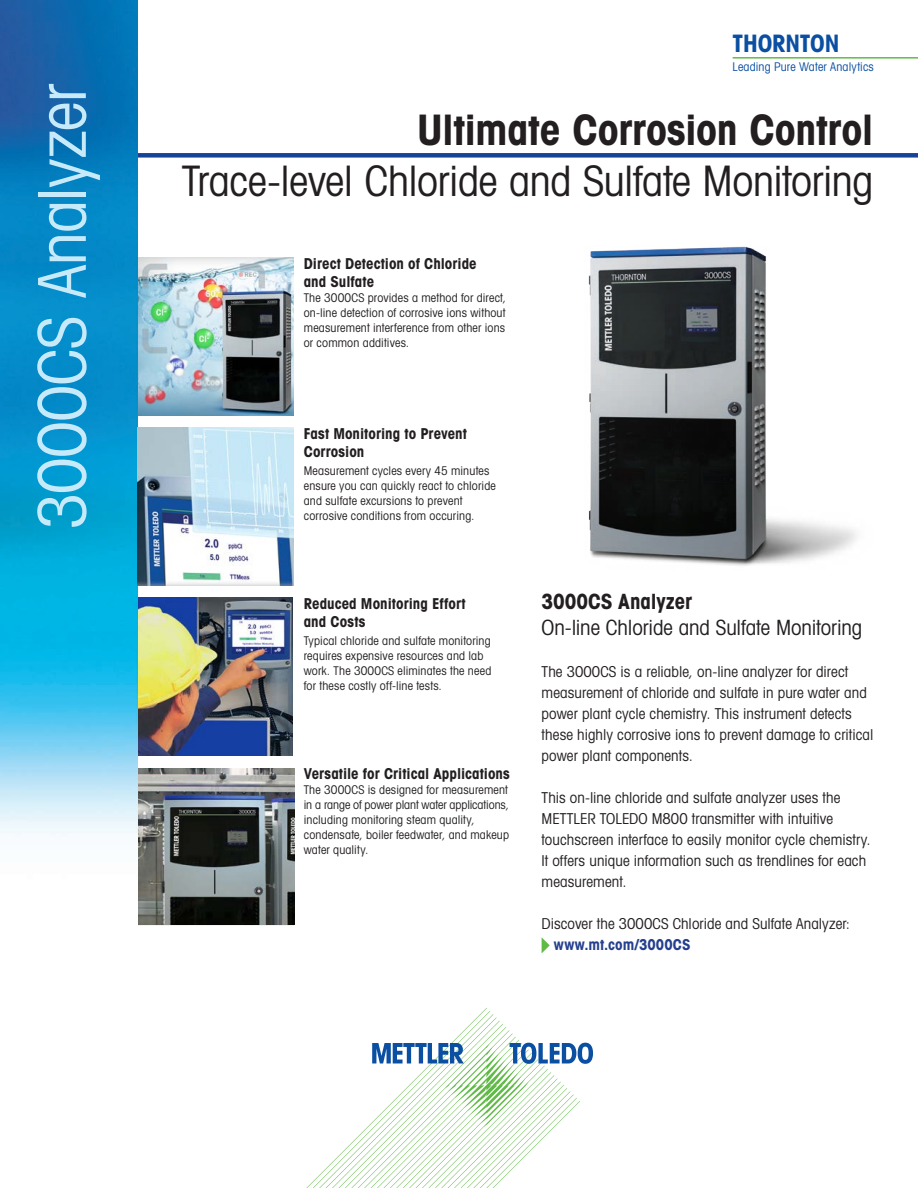
<style>
.page{position:relative;width:918px;height:1188px;background:#fff}
.page>*{position:absolute;margin:0;border:0;box-sizing:border-box;transform-origin:0 0}
.t1{font:66px "Avant Gardefor MT Bk";letter-spacing:-.01em;color:#c6eafa}
.t2{font:42px "Avant Gardefor MT Bk";letter-spacing:-.01em;color:#231f20}
.t3{font:42px "Avant Gardefor MT Bd";letter-spacing:-.01em;color:#231f20}
.t4{font:24px "Avant Gardefor MT Bd";letter-spacing:-.005em;color:#0a4fa2}
.t5{font:21px "Avant Gardefor MT Bk";letter-spacing:-.005em;color:#231f20}
.t6{font:21px "Avant Gardefor MT Bd";letter-spacing:-.005em;color:#231f20}
.t7{font:15px/21px "Avant Gardefor MT Bk";letter-spacing:.005em;color:#231f20}
.t8{font:15px/18px "Avant Gardefor MT Bd";letter-spacing:.005em;color:#231f20}
.t9{font:15px "Avant Gardefor MT Bd";letter-spacing:.01em;color:#253f8e}
.t10{font:12px/15px "Avant Gardefor MT Bk";letter-spacing:.015em;color:#231f20}
.t11{font:12px "Avant Gardefor MT Bk";letter-spacing:.015em;color:#0a4fa2}
</style>
<div class="page">
<img style="left:138px;top:258px;width:156px;height:157px">
<img style="left:138px;top:598px;width:155px;height:157px">
<div style="left:134px;top:153px;width:784px;height:5px;background:#154398"></div>
<img style="left:0;top:0;width:138px;height:836px">
<hr style="left:733px;top:57px;width:185px;height:2px;background:#60bb46">
<svg style="left:306px;top:1008px;width:287px;height:180px"></svg>
<svg style="left:542px;top:938px;width:8px;height:15px"></svg>
<img style="left:138px;top:769px;width:156px;height:156px">
<img style="left:138px;top:428px;width:156px;height:157px">
<img style="left:588px;top:246px;width:269px;height:320px">
<h1 class="t1" style="left:21px;top:529px;width:447px;rotate:-90deg">3000CS Analyzer</h1>
<h3 class="t4" style="left:733px;top:28px;width:108px">THORNTON</h3>
<p class="t11" style="left:733px;top:59px;width:143px">Leading Pure Water Analytics</p>
<h2 class="t3" style="left:417px;top:103px;width:458px">Ultimate Corrosion Control</h2>
<h2 class="t2" style="left:182px;top:155px;width:693px">Trace-level Chloride and Sulfate Monitoring</h2>
<p class="t8" style="left:304px;top:254px;width:174px">Direct Detection of Chloride and Sulfate</p>
<p class="t10" style="left:304px;top:290px;width:204px;text-align:justify">The 3000CS provides a method for direct, on-line detection of corrosive ions without measurement interference from other ions or common additives.</p>
<p class="t8" style="left:304px;top:424px;width:165px">Fast Monitoring to Prevent<br>Corrosion</p>
<p class="t10" style="left:304px;top:463px;width:194px">Measurement cycles every 45 minutes ensure you can quickly react to chloride and sulfate excursions to prevent corrosive conditions from occuring.</p>
<p class="t8" style="left:304px;top:594px;width:163px">Reduced Monitoring Effort and Costs</p>
<p class="t10" style="left:304px;top:633px;width:189px">Typical chloride and sulfate monitoring requires expensive resources and lab work. The 3000CS eliminates the need for these costly off-line tests.</p>
<p class="t8" style="left:304px;top:764px;width:208px">Versatile for Critical Applications</p>
<p class="t10" style="left:304px;top:782px;width:207px">The 3000CS is designed for measurement in a range of power plant water applications, including monitoring steam quality, condensate, boiler feedwater, and makeup water quality.</p>
<h3 class="t6" style="left:542px;top:588px;width:152px">3000CS Analyzer</h3>
<h3 class="t5" style="left:542px;top:614px;width:322px">On-line Chloride and Sulfate Monitoring</h3>
<p class="t7" style="left:542px;top:660px;width:333px">The 3000CS is a reliable, on-line analyzer for direct measurement of chloride and sulfate in pure water and power plant cycle chemistry. This instrument detects these highly corrosive ions to prevent damage to critical power plant components.</p>
<p class="t7" style="left:542px;top:786px;width:331px">This on-line chloride and sulfate analyzer uses the METTLER TOLEDO M800 transmitter with intuitive touchscreen interface to easily monitor cycle chemistry.<br>It offers unique information such as trendlines for each measurement.</p>
<p class="t7" style="left:542px;top:912px;width:310px">Discover the 3000CS Chloride and Sulfate Analyzer:</p>
<p class="t9" style="left:554px;top:935px;width:138px">www.mt.com/3000CS</p>
</div>
